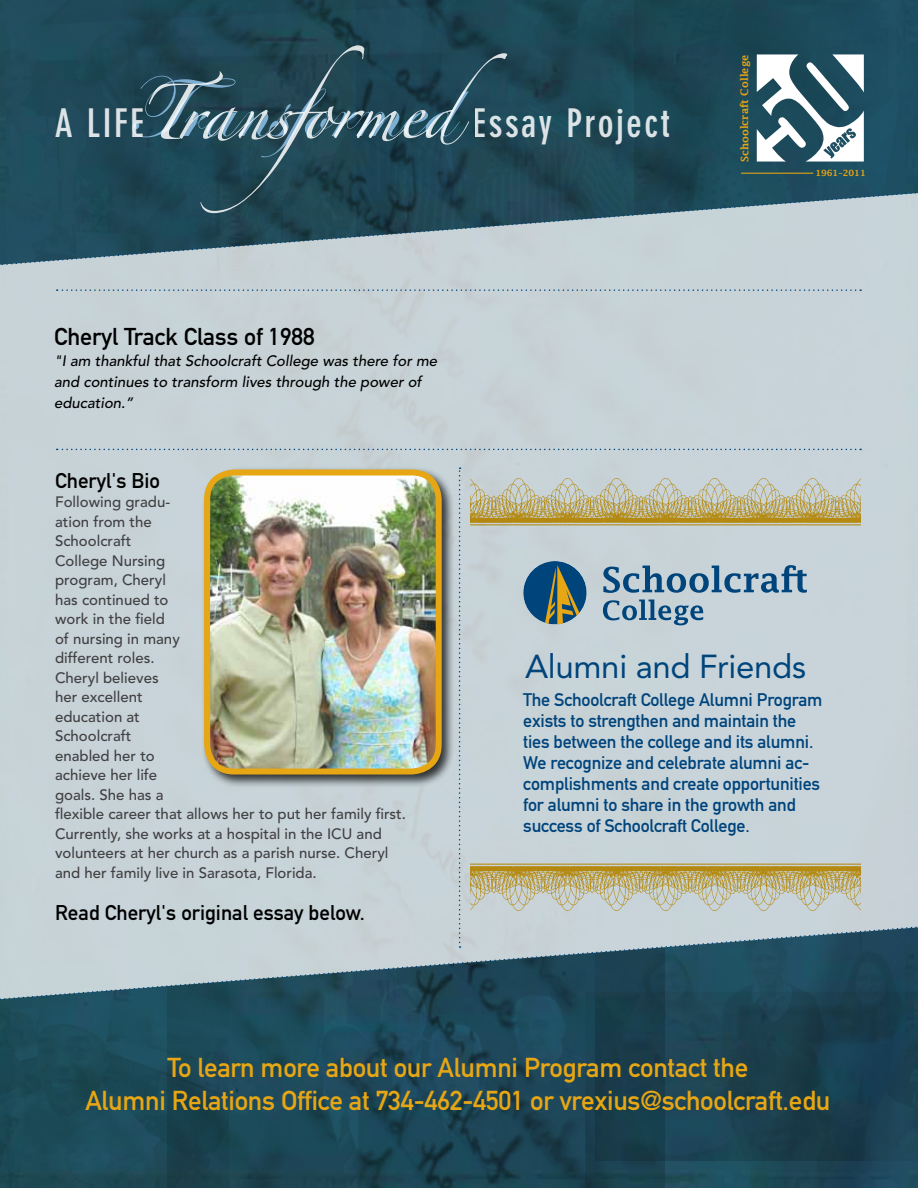
<style>
.page{position:relative;width:918px;height:1188px;background:#fff}
.page>*{position:absolute;margin:0;border:0;box-sizing:border-box;transform-origin:0 0}
.t1{font:700 condensed 39px "DIN Neuzeit Grotesk Std";letter-spacing:.06em;color:#fff}
.t2{font:33px "Avenir LT Std";letter-spacing:-.01em;color:#00447c}
.t3{font:27px/32.4px "DIN Mittelschrift Std";letter-spacing:-.01em;color:#e7a614;text-align:center}
.t4{font:24px "DIN Mittelschrift Std";color:#000}
.t5{font:21px "DIN Mittelschrift Std";color:#000}
.t6{font:18px/21px "DIN Mittelschrift Std";letter-spacing:-.01em;color:#00447c}
.t7{font:500 15px/19.5px "Avenir LT Std";color:#414042}
.t8{font:italic 500 15px/21px "Avenir LT Std";color:#000}
.t9{font:600 10.5px "Lucida Fax";color:#e7a614}
.t10{font:600 8.7px "Lucida Fax";color:#e7a614}
</style>
<div class="page">
<div style="left:883px;top:0;width:35px;height:190px;background:#1d4e62"></div>
<img style="left:0;top:0;width:356px;height:190px">
<img style="left:356px;top:0;width:527px;height:190px">
<div style="left:0;top:266px;width:918px;height:659px;background:#c7d3d8"></div>
<svg style="left:0;top:190px;width:918px;height:76px;background:#7a939c"></svg>
<img style="left:0;top:1001px;width:167px;height:187px">
<img style="left:167px;top:1001px;width:418px;height:187px">
<img style="left:585px;top:1001px;width:333px;height:187px">
<svg style="left:57px;top:289px;width:804px;height:2px;background:#a2b8c5"></svg>
<svg style="left:57px;top:449px;width:804px;height:1px"></svg>
<svg style="left:459px;top:468px;width:2px;height:457px"></svg>
<svg style="left:200px;top:45px;width:307px;height:168px;background:#204653"></svg>
<svg style="left:132px;top:71px;width:337px;height:86px;background:#385b69"></svg>
<svg style="left:0;top:925px;width:918px;height:76px;background:#738e98"></svg>
<img style="left:470px;top:862px;width:390px;height:49px">
<img style="left:470px;top:478px;width:390px;height:49px">
<svg style="left:757px;top:54px;width:107px;height:108px"></svg>
<hr style="left:741px;top:173px;width:72px;height:1px;background:#e7a614">
<svg style="left:523px;top:561px;width:64px;height:63px;background:#54757e"></svg>
<svg style="left:603px;top:565px;width:204px;height:28px;background:#81a0b7"></svg>
<svg style="left:603px;top:600px;width:100px;height:25px;background:#88a5ba"></svg>
<div style="left:201px;top:467px;width:254px;height:321px;background:#000;opacity:.75"></div>
<img style="left:207px;top:472px;width:232px;height:300px">
<div style="left:204px;top:469px;width:238px;height:306px;border:6px solid #e7a614;border-radius:27px"></div>
<h1 class="t1" style="left:54px;top:101px;width:91px">A LIFE</h1>
<h1 class="t1" style="left:473px;top:101px;width:199px">Essay Project</h1>
<h3 class="t4" style="left:54px;top:323px;width:262px">Cheryl Track Class of 1988</h3>
<p class="t8" style="left:54px;top:351px;width:385px">"I am thankful that Schoolcraft College was there for me and continues to transform lives through the power of education.”</p>
<p class="t9" style="left:739px;top:162px;width:109px;rotate:-90deg">Schoolcraft College</p>
<p class="t10" style="left:815px;top:168px;width:52px">1961–2011</p>
<h3 class="t5" style="left:55px;top:468px;width:106px">Cheryl's Bio</h3>
<p class="t7" style="left:55px;top:493px;width:352px">Following gradu-<br>ation from the<br>Schoolcraft<br>College Nursing<br>program, Cheryl<br>has continued to<br>work in the field<br>of nursing in many<br>different roles.<br>Cheryl believes<br>her excellent<br>education at<br>Schoolcraft<br>enabled her to<br>achieve her life<br>goals. She has a<br>flexible career that allows her to put her family first.<br>Currently, she works at a hospital in the ICU and volunteers at her church as a parish nurse. Cheryl and her family live in Sarasota, Florida.</p>
<h3 class="t5" style="left:55px;top:900px;width:311px">Read Cheryl's original essay below.</h3>
<h2 class="t2" style="left:525px;top:647px;width:283px">Alumni and Friends</h2>
<p class="t6" style="left:523px;top:689px;width:301px">The Schoolcraft College Alumni Program exists to strengthen and maintain the ties between the college and its alumni.<br>We recognize and celebrate alumni ac&shy;complishments and create opportunities for alumni to share in the growth and success of Schoolcraft College.</p>
<h3 class="t3" style="left:85px;top:1052px;width:746px">To learn more about our Alumni Program contact the<br>Alumni Relations Office at 734-462-4501 or vrexius@schoolcraft.edu</h3>
</div>
